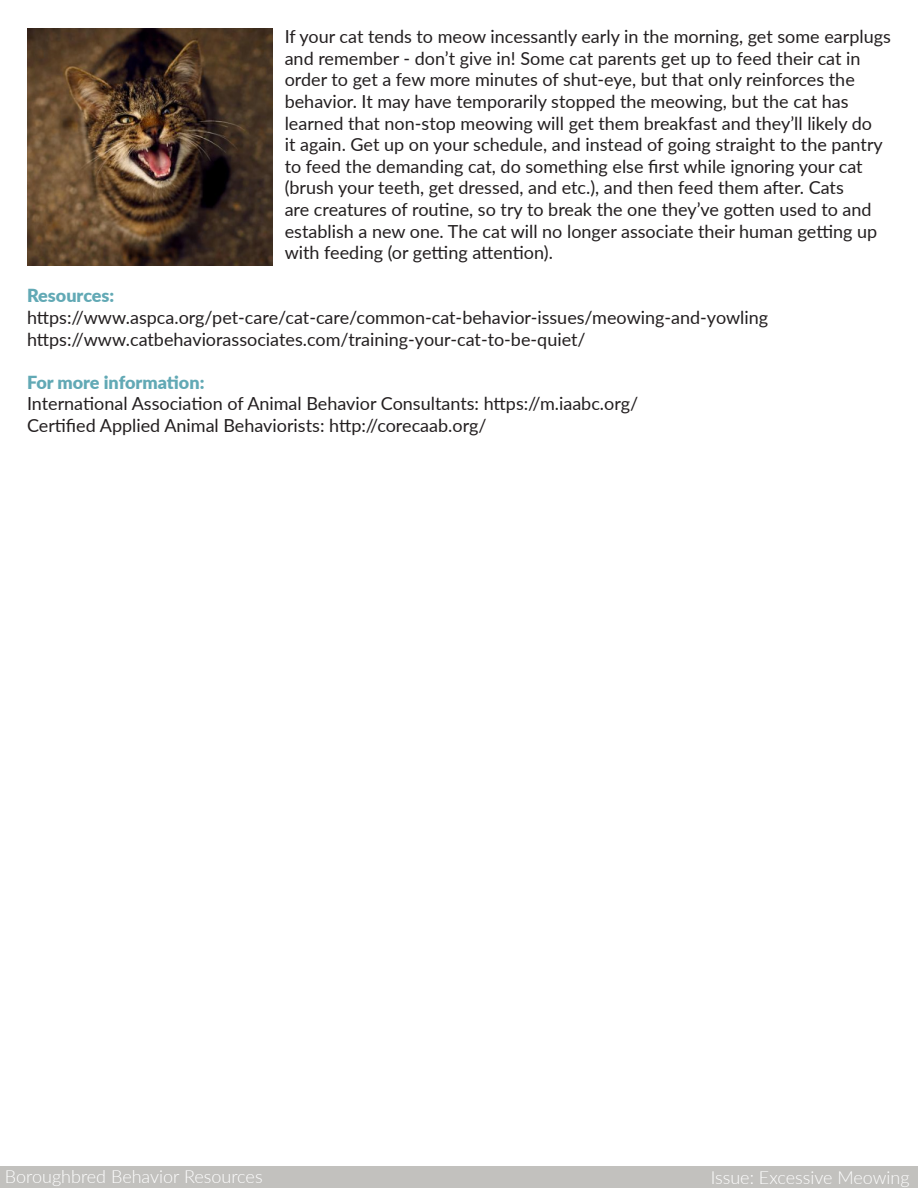
<style>
.page{position:relative;width:918px;height:1188px;background:#fff}
.page>*{position:absolute;margin:0;border:0;box-sizing:border-box;transform-origin:0 0}
.t1{font:18px/21.6px "Lato";color:#231f20}
.t2{font:300 18px "Lato";color:#fff}
.t3{font:900 18px "Lato";color:#62a9b5}
</style>
<div class="page">
<div style="left:0;top:1166px;width:918px;height:22px;background:#c2c1be"></div>
<img style="left:27px;top:29px;width:246px;height:236px">
<p class="t1" style="left:285px;top:25px;width:608px">If your cat tends to meow incessantly early in the morning, get some earplugs and remember - don’t give in! Some cat parents get up to feed their cat in order to get a few more minutes of shut-eye, but that only reinforces the behavior. It may have temporarily stopped the meowing, but the cat has learned that non-stop meowing will get them breakfast and they’ll likely do<br>it again. Get up on your schedule, and instead of going straight to the pantry to feed the demanding cat, do something else first while ignoring your cat (brush your teeth, get dressed, and etc.), and then feed them after. Cats<br>are creatures of routine, so try to break the one they’ve gotten used to and establish a new one. The cat will no longer associate their human getting up with feeding (or getting attention).</p>
<p class="t3" style="left:27px;top:282px;width:89px">Resources:</p>
<p class="t1" style="left:27px;top:306px;width:743px">https://www.aspca.org/pet-care/cat-care/common-cat-behavior-issues/meowing-and-yowling</p>
<p class="t1" style="left:27px;top:328px;width:560px">https://www.catbehaviorassociates.com/training-your-cat-to-be-quiet/</p>
<p class="t3" style="left:27px;top:369px;width:179px">For more information:</p>
<p class="t1" style="left:27px;top:392px;width:613px">International Association of Animal Behavior Consultants: https://m.iaabc.org/</p>
<p class="t1" style="left:27px;top:414px;width:461px">Certified Applied Animal Behaviorists: http://corecaab.org/</p>
<p class="t2" style="left:5px;top:1164px;width:259px">Boroughbred Behavior Resources</p>
<p class="t2" style="left:711px;top:1165px;width:200px">Issue: Excessive Meowing</p>
</div>
